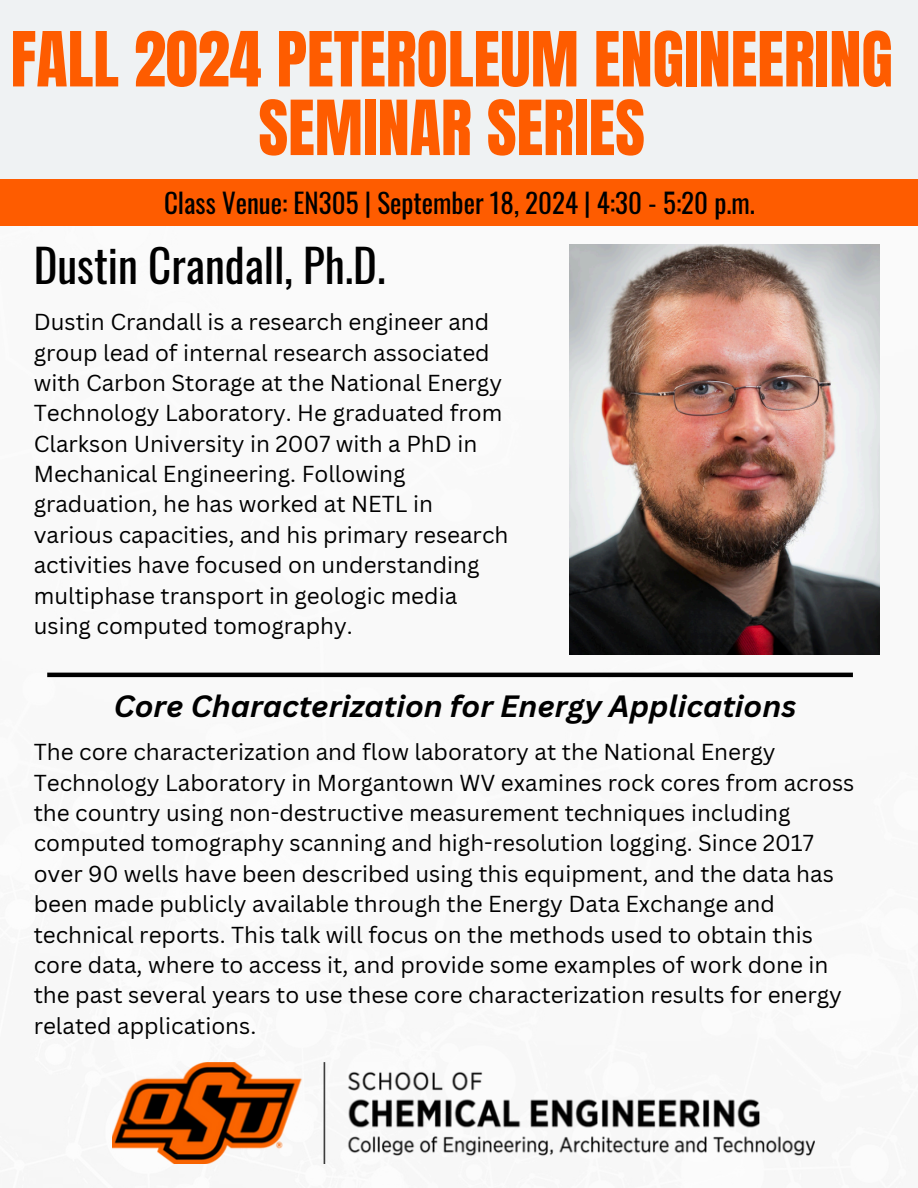
<style>
.page{position:relative;width:918px;height:1188px;background:#fff}
.page>*{position:absolute;margin:0;border:0;box-sizing:border-box;transform-origin:0 0}
.t1{font:64.5px/68.7px "Anton";color:#fe5c00;text-align:center}
.t2{font:45px "Oswald";color:#000}
.t3{font:italic 700 30px "Canva Sans";color:#000}
.t4{font:27px "Oswald";color:#000}
.t5{font:22.5px/30.3px "Canva Sans";color:#000}
</style>
<div class="page">
<div style="left:0;top:0;width:918px;height:212px;background:#eff2f3"></div>
<img style="left:569px;top:245px;width:311px;height:409px">
<div style="left:0;top:180px;width:918px;height:46px;background:#fe5c00"></div>
<hr style="left:47px;top:673px;width:806px;height:4px;background:#000">
<img style="left:112px;top:1063px;width:702px;height:100px">
<h1 class="t1" style="left:11px;top:26px;width:884px">FALL 2024 PETEROLEUM ENGINEERING<br>SEMINAR SERIES</h1>
<h4 class="t4" style="left:164px;top:182px;width:592px">Class Venue: EN305 | September 18, 2024 | 4:30 - 5:20 p.m.</h4>
<p class="t2" style="left:34px;top:230px;width:353px">Dustin Crandall, Ph.D.</p>
<p class="t5" style="left:34px;top:306px;width:476px">Dustin Crandall is a research engineer and group lead of internal research associated with Carbon Storage at the National Energy Technology Laboratory. He graduated from Clarkson University in 2007 with a PhD in Mechanical Engineering. Following graduation, he has worked at NETL in various capacities, and his primary research activities have focused on understanding multiphase transport in geologic media using computed tomography.</p>
<h2 class="t3" style="left:114px;top:685px;width:684px">Core Characterization for Energy Applications</h2>
<h3 class="t5" style="left:34px;top:736px;width:822px">The core characterization and flow laboratory at the National Energy Technology Laboratory in Morgantown WV examines rock cores from across the country using non-destructive measurement techniques including computed tomography scanning and high-resolution logging. Since 2017 over 90 wells have been described using this equipment, and the data has been made publicly available through the Energy Data Exchange and technical reports. This talk will focus on the methods used to obtain this core data, where to access it, and provide some examples of work done in the past several years to use these core characterization results for energy related applications.</h3>
</div>
